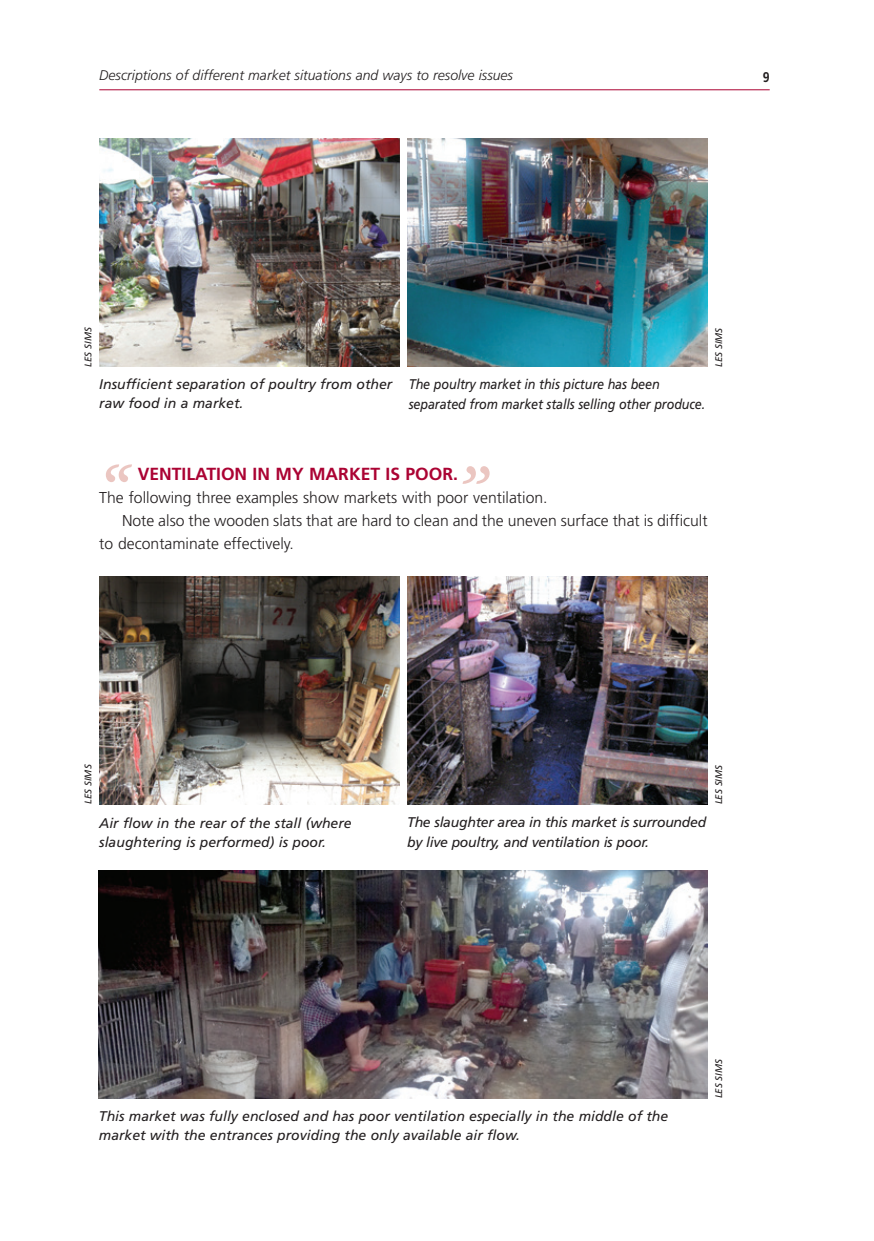
<style>
.page{position:relative;width:874px;height:1241px;background:#fff}
.page>*{position:absolute;margin:0;border:0;box-sizing:border-box;transform-origin:0 0}
.Heading_2{font:italic 600 63px "Garamond";color:#ebc6c1}
.Heading_2-2{font:700 17.5px "Frutiger LT Std";color:#ab0333}
.NewPara{font:300 15.75px/22.8px "Frutiger LT Std";color:#231f20}
.NewPara_1{font:300 15.75px "Frutiger LT Std";color:#231f20}
.PhotoCaption{font:italic 14px/19.2px "Frutiger LT Std";color:#231f20}
.PhotoCaption-2{font:italic 14px/19.2px "Frutiger LT Std";color:#231f20;scale:.9 1}
.PhotoCaption-3{font:italic 14px/19.2px "Frutiger LT Std";letter-spacing:-.02em;color:#231f20}
.t1{font:italic 300 14px "Frutiger LT Std";color:#231f20}
.t2{font:700 14px "Frutiger LT Std";color:#231f20;scale:.88 1}
.PhotoCredit{font:italic 9.62px "Frutiger LT Std";letter-spacing:-.005em;color:#231f20}
</style>
<div class="page">
<hr style="left:99px;top:89px;width:670px;height:1px;background:#ab0333">
<img style="left:407px;top:576px;width:300px;height:228px">
<img style="left:99px;top:139px;width:300px;height:227px">
<img style="left:407px;top:139px;width:300px;height:227px">
<img style="left:99px;top:577px;width:300px;height:227px">
<img style="left:99px;top:870px;width:608px;height:228px">
<p class="t1" style="left:99px;top:67px;width:415px">Descriptions of different market situations and ways to resolve issues</p>
<p class="t2" style="left:762px;top:69px;width:9px">9</p>
<p class="PhotoCredit" style="left:83px;top:366px;width:41px;rotate:-90deg">LES SIMS</p>
<p class="PhotoCaption" style="left:99px;top:374px;width:294px">Insufficient separation of poultry from other raw food in a market.</p>
<p class="PhotoCaption-2" style="left:408px;top:375px;width:331px">The poultry market in this picture has been separated from market stalls selling other produce.</p>
<p class="PhotoCredit" style="left:713px;top:367px;width:41px;rotate:-90deg">LES SIMS</p>
<p class="Heading_2" style="left:99px;top:447px;width:28px">“</p>
<p class="Heading_2-2" style="left:138px;top:464px;width:322px">VENTILATION IN MY MARKET IS POOR.</p>
<p class="NewPara_1" style="left:99px;top:489px;width:449px">The following three examples show markets with poor ventilation.</p>
<p class="Heading_2" style="left:458px;top:448px;width:28px">”</p>
<p class="NewPara" style="left:99px;top:509px;width:609px;text-indent:23px">Note also the wooden slats that are hard to clean and the uneven surface that is difficult to decontaminate effectively.</p>
<p class="PhotoCredit" style="left:83px;top:803px;width:41px;rotate:-90deg">LES SIMS</p>
<p class="PhotoCaption" style="left:99px;top:813px;width:254px">Air flow in the rear of the stall (where slaughtering is performed) is poor.</p>
<p class="PhotoCaption-3" style="left:407px;top:812px;width:300px">The slaughter area in this market is surrounded by live poultry, and ventilation is poor.</p>
<p class="PhotoCredit" style="left:713px;top:804px;width:41px;rotate:-90deg">LES SIMS</p>
<p class="PhotoCaption" style="left:99px;top:1106px;width:570px">This market was fully enclosed and has poor ventilation especially in the middle of the market with the entrances providing the only available air flow.</p>
<p class="PhotoCredit" style="left:713px;top:1098px;width:41px;rotate:-90deg">LES SIMS</p>
</div>
